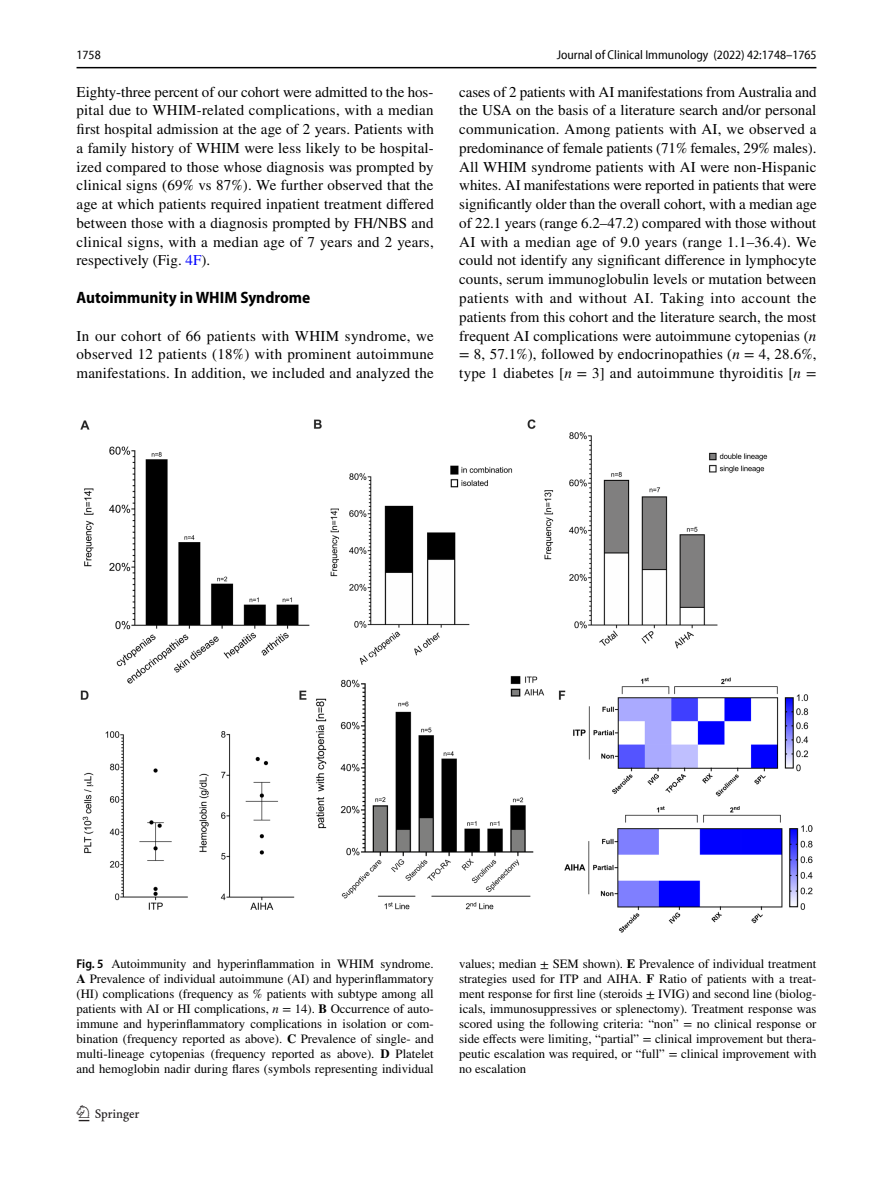
<style>
.page{position:relative;width:893px;height:1187px;background:#fff}
.page>*{position:absolute;margin:0;border:0;box-sizing:border-box;transform-origin:0 0}
.t1{font:22.5px "Springnew Regular 2";color:#231f20}
.t2{font:700 semi-condensed 16.5px "Myriad Pro";color:#000}
.t3{font:15px/18.8px "STIX";letter-spacing:.01em;color:#000;text-align:justify}
.t4{font:12.75px/15px "STIX";color:#000;text-align:justify}
.t5{font:semi-condensed 12.75px "Myriad Pro Unic";color:#000}
.s1{color:#00f}
.s2{font-style:italic}
.s3{font-family:"Myriad Pro";font-weight:600;font-stretch:semi-condensed}
.s4{font-weight:700}
</style>
<div class="page">
<hr style="left:77px;top:67px;width:739px;height:1px;background:#000">
<img style="left:81px;top:419px;width:731px;height:513px">
<p class="t5" style="left:76px;top:50px;width:26px">1758</p>
<p class="t5" style="left:557px;top:50px;width:261px">Journal of Clinical Immunology (2022) 42:1748–1765</p>
<p class="t3" style="left:77px;top:83px;width:359px">Eighty-three percent of our cohort were admitted to the hos&shy;pital due to WHIM-related complications, with a median first hospital admission at the age of 2 years. Patients with a family history of WHIM were less likely to be hospital&shy;ized compared to those whose diagnosis was prompted by clinical signs (69% vs 87%). We further observed that the age at which patients required inpatient treatment differed between those with a diagnosis prompted by FH/NBS and clinical signs, with a median age of 7 years and 2 years, respectively (Fig. <span class="s1">4F</span>).</p>
<p class="t2" style="left:77px;top:288px;width:235px">Autoimmunity in WHIM Syndrome</p>
<p class="t3" style="left:77px;top:327px;width:359px">In our cohort of 66 patients with WHIM syndrome, we observed 12 patients (18%) with prominent autoimmune manifestations. In addition, we included and analyzed the</p>
<p class="t3" style="left:459px;top:83px;width:359px">cases of 2 patients with AI manifestations from Australia and the USA on the basis of a literature search and/or personal communication. Among patients with AI, we observed a predominance of female patients (71% females, 29% males).<br>All WHIM syndrome patients with AI were non-Hispanic whites. AI manifestations were reported in patients that were significantly older than the overall cohort, with a median age of 22.1 years (range 6.2–47.2) compared with those without AI with a median age of 9.0 years (range 1.1–36.4). We could not identify any significant difference in lymphocyte counts, serum immunoglobulin levels or mutation between patients with and without AI. Taking into account the patients from this cohort and the literature search, the most frequent AI complications were autoimmune cytopenias (<span class="s2">n </span>= 8, 57.1%), followed by endocrinopathies (<span class="s2">n</span> = 4, 28.6%, type 1 diabetes [<span class="s2">n</span> = 3] and autoimmune thyroiditis [<span class="s2">n</span> =</p>
<p class="t4" style="left:77px;top:957px;width:359px"><span class="s3">Fig. 5</span> Autoimmunity and hyperinflammation in WHIM syndrome.<br><span class="s4">A</span> Prevalence of individual autoimmune (AI) and hyperinflammatory (HI) complications (frequency as % patients with subtype among all patients with AI or HI complications, <span class="s2">n</span> = 14). <span class="s4">B</span> Occurrence of auto&shy;immune and hyperinflammatory complications in isolation or com&shy;bination (frequency reported as above). <span class="s4">C</span> Prevalence of single- and multi-lineage cytopenias (frequency reported as above). <span class="s4">D</span> Platelet and hemoglobin nadir during flares (symbols representing individual</p>
<p class="t4" style="left:459px;top:956px;width:359px">values; median ± SEM shown). <span class="s4">E</span> Prevalence of individual treatment strategies used for ITP and AIHA. <span class="s4">F</span> Ratio of patients with a treat&shy;ment response for first line (steroids ± IVIG) and second line (biolog&shy;icals, immunosuppressives or splenectomy). Treatment response was scored using the following criteria: “non” = no clinical response or side effects were limiting, “partial” = clinical improvement but thera&shy;peutic escalation was required, or “full” = clinical improvement with no escalation</p>
<h1 class="t1" style="left:79px;top:1105px;width:62px">1 3</h1>
</div>
